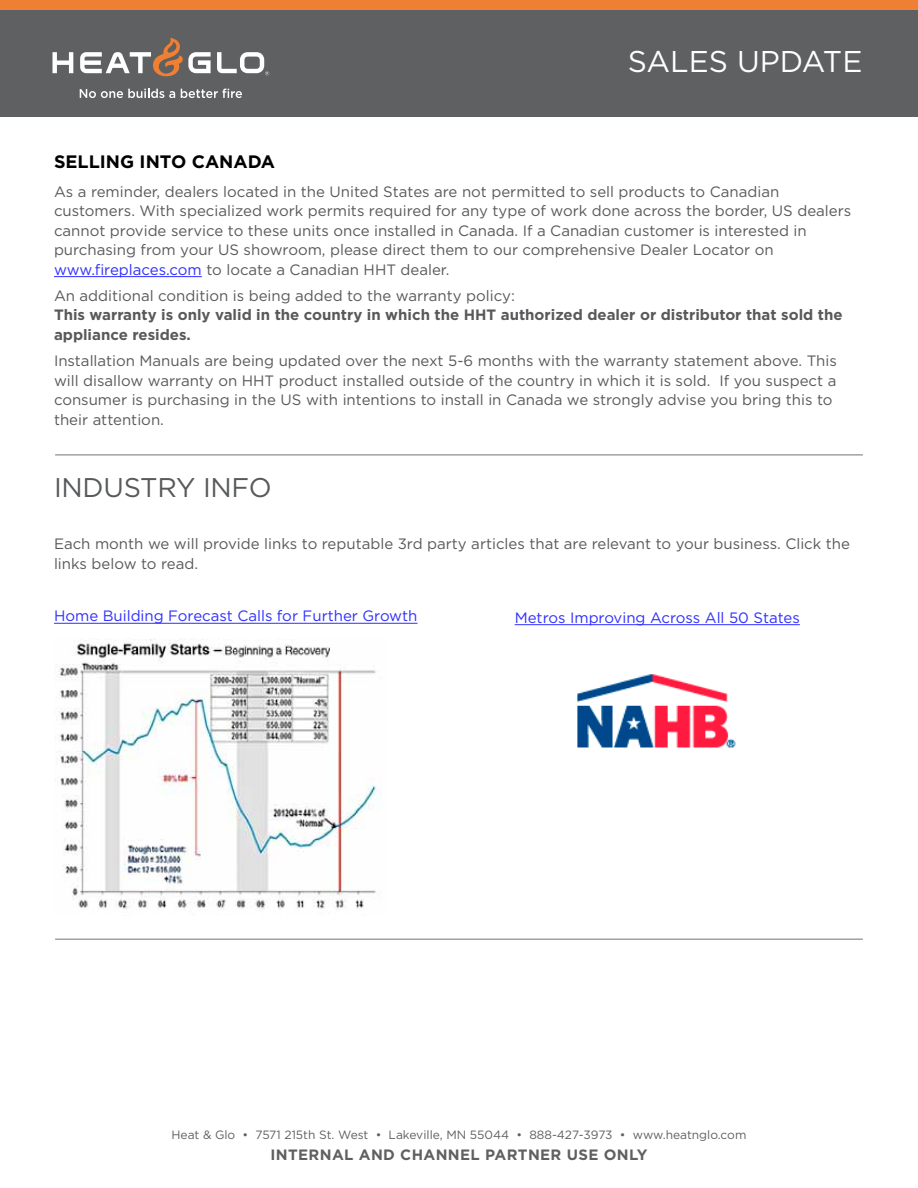
<style>
.page{position:relative;width:918px;height:1188px;background:#fff}
.page>*{position:absolute;margin:0;border:0;box-sizing:border-box;transform-origin:0 0}
.t1{font:30px "Gotham";color:#fff}
.t2{font:27px "Gotham";color:#58595b}
.t3{font:700 18px "Gotham";color:#000}
.t4{font:15px/19.5px "Gotham";color:#58595b}
.t5{font:700 15px "Gotham";color:#58595b}
.t6{font:15px "Gotham";color:#2f2fff}
.t7{font:700 15px "Gotham";letter-spacing:.025em;color:#5f6062}
.t8{font:12px "Gotham";color:#5f6062}
.s1{color:#2f2fff}
</style>
<div class="page">
<div style="left:0;top:0;width:918px;height:116px;background:#5f6062"></div>
<div style="left:0;top:0;width:918px;height:10px;background:#ef8033"></div>
<svg style="left:53px;top:52px;width:20px;height:21px"></svg>
<svg style="left:80px;top:38px;width:131px;height:38px"></svg>
<svg style="left:80px;top:89px;width:95px;height:9px"></svg>
<svg style="left:181px;top:89px;width:61px;height:9px"></svg>
<svg style="left:217px;top:52px;width:52px;height:23px"></svg>
<hr style="left:54px;top:276px;width:148px;height:1px;background:#2f2fff">
<hr style="left:54px;top:623px;width:364px;height:1px;background:#2f2fff">
<hr style="left:55px;top:939px;width:808px;height:1px;background:#808285">
<hr style="left:55px;top:454px;width:808px;height:1px;background:#808285">
<img style="left:54px;top:639px;width:327px;height:270px">
<hr style="left:515px;top:624px;width:285px;height:1px;background:#2f2fff">
<img style="left:577px;top:674px;width:159px;height:74px">
<h1 class="t1" style="left:628px;top:45px;width:236px">Sales Update</h1>
<p class="t3" style="left:54px;top:151px;width:223px">Selling I nto Canada</p>
<p class="t4" style="left:54px;top:181px;width:799px">As a reminder, dealers located in the U nited States are not permitted to sell products to Canadian customers. With specialized work permits required for any type of work done across the border, US dealers cannot provide service to these units once installed in Canada. If a Canadian customer is interested in purchasing from your US showroom, please direct them to our comprehensive Dealer Locator on <span class="s1">www.fireplaces.com</span> to locate a Canadian HHT dealer.</p>
<p class="t4" style="left:54px;top:286px;width:463px">An additional condition is being added to the warranty policy:</p>
<p class="t5" style="left:54px;top:306px;width:422px">This warranty is only valid in the country in which the HHT</p>
<p class="t5" style="left:501px;top:306px;width:343px">authorized dealer or distributor that sold the</p>
<p class="t5" style="left:54px;top:326px;width:138px">appliance resides.</p>
<p class="t4" style="left:54px;top:351px;width:784px">I nstallation Manuals are being updated over the next 5-6 months with the warranty statement above. This will disallow warranty on HHT product installed outside of the country in which it is sold. If you suspect a consumer is purchasing in the US with intentions to install in Canada we strongly advise you bring this to their attention.</p>
<h2 class="t2" style="left:54px;top:472px;width:219px">I ndustry I nfo</h2>
<p class="t4" style="left:54px;top:534px;width:798px">Each month we will provide links to reputable 3rd party articles that are relevant to your business. Click the links below to read.</p>
<p class="t6" style="left:54px;top:608px;width:365px">Home Building Forecast Calls for Further Growth</p>
<p class="t6" style="left:515px;top:609px;width:287px">Metros I mproving Across All 50 States</p>
<p class="t8" style="left:172px;top:1128px;width:576px">Heat &amp; Glo • 7571 215th St. West • Lakeville, MN 55044 • 888-427-3973 • www.heatnglo.com</p>
<p class="t7" style="left:270px;top:1146px;width:379px">Internal and Channel Partner Use Only</p>
</div>
